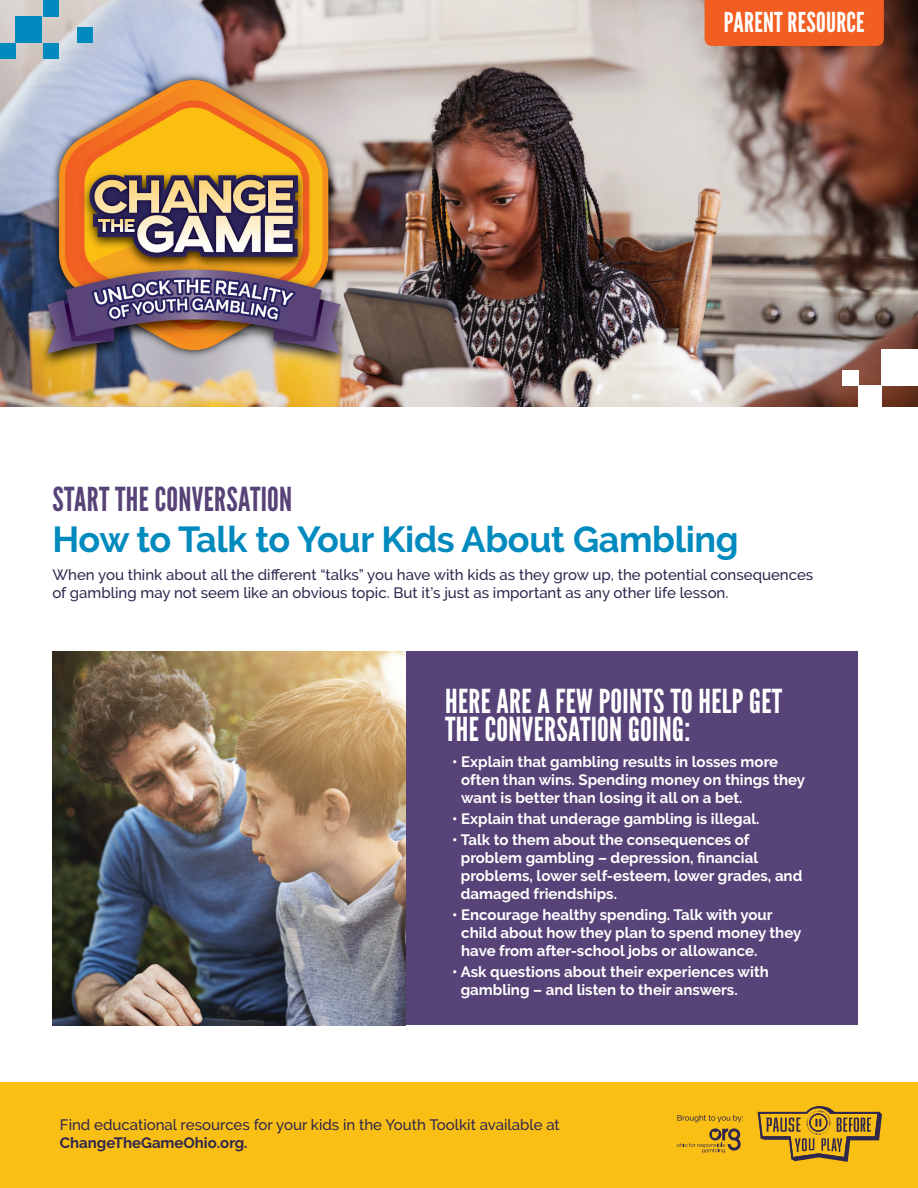
<style>
.page{position:relative;width:918px;height:1188px;background:#fff}
.page>*{position:absolute;margin:0;border:0;box-sizing:border-box;transform-origin:0 0}
.t1{font:700 36px "Raleway";letter-spacing:-.01em;color:#008abe}
.t2{font:33px/28.3px "League Gothic";letter-spacing:.01em;color:#fff}
.t3{font:33px "League Gothic";letter-spacing:.01em;color:#574377}
.t4{font:27.45px "League Gothic";letter-spacing:.01em;color:#fff}
.t5{font:700 15px/18px "Raleway";color:#fff}
.t6{font:500 15px/18px "Raleway";color:#2f274e}
.s1{font-weight:700}
</style>
<div class="page">
<img style="left:0;top:0;width:918px;height:407px">
<img style="left:33px;top:57px;width:322px;height:319px">
<div style="left:16px;top:17px;width:26px;height:26px;background:#008abe"></div>
<div style="left:0;top:43px;width:16px;height:15px;background:#008abe"></div>
<div style="left:43px;top:43px;width:16px;height:15px;background:#008abe"></div>
<div style="left:43px;top:0;width:16px;height:17px;background:#008abe"></div>
<div style="left:77px;top:28px;width:16px;height:15px;background:#008abe"></div>
<div style="left:53px;top:651px;width:805px;height:374px;background:#574377"></div>
<div style="left:0;top:1083px;width:918px;height:105px;background:#fabf14"></div>
<img style="left:53px;top:651px;width:352px;height:374px">
<div style="left:705px;top:0;width:179px;height:46px;background:#f25e21"></div>
<div style="left:882px;top:349px;width:36px;height:36px;background:#fff"></div>
<div style="left:858px;top:385px;width:24px;height:22px;background:#fff"></div>
<div style="left:842px;top:370px;width:16px;height:15px;background:#fff"></div>
<svg style="left:677px;top:1128px;width:64px;height:25px"></svg>
<svg style="left:677px;top:1115px;width:66px;height:7px"></svg>
<svg style="left:758px;top:1106px;width:124px;height:56px"></svg>
<p class="t3" style="left:52px;top:479px;width:241px">START THE CONVERSATION</p>
<p class="t4" style="left:724px;top:6px;width:142px">PARENT RESOURCE</p>
<p class="t1" style="left:52px;top:519px;width:688px">How to Talk to Your Kids About Gambling</p>
<p class="t6" style="left:52px;top:566px;width:762px">When you think about all the different “talks” you have with kids as they grow up, the potential consequences of gambling may not seem like an obvious topic. But it’s just as important as any other life lesson.</p>
<p class="t2" style="left:445px;top:687px;width:339px">HERE ARE A FEW POINTS TO HELP GET<br>THE CONVERSATION GOING:</p>
<p class="t5" style="left:461px;top:752px;width:345px;text-indent:-9px">• Explain that gambling results in losses more often than wins. Spending money on things they want is better than losing it all on a bet.</p>
<p class="t5" style="left:452px;top:810px;width:309px">• Explain that underage gambling is illegal.</p>
<p class="t5" style="left:461px;top:831px;width:343px;text-indent:-9px">• Talk to them about the consequences of problem gambling – depression, financial problems, lower self-esteem, lower grades, and damaged friendships.</p>
<p class="t5" style="left:461px;top:906px;width:342px;text-indent:-9px">• Encourage healthy spending. Talk with your child about how they plan to spend money they have from after-school jobs or allowance.</p>
<p class="t5" style="left:461px;top:963px;width:310px;text-indent:-9px">• Ask questions about their experiences with gambling – and listen to their answers.</p>
<p class="t6" style="left:60px;top:1116px;width:501px">Find educational resources for your kids in the Youth Toolkit available at<br><span class="s1">ChangeTheGameOhio.org.</span></p>
</div>
